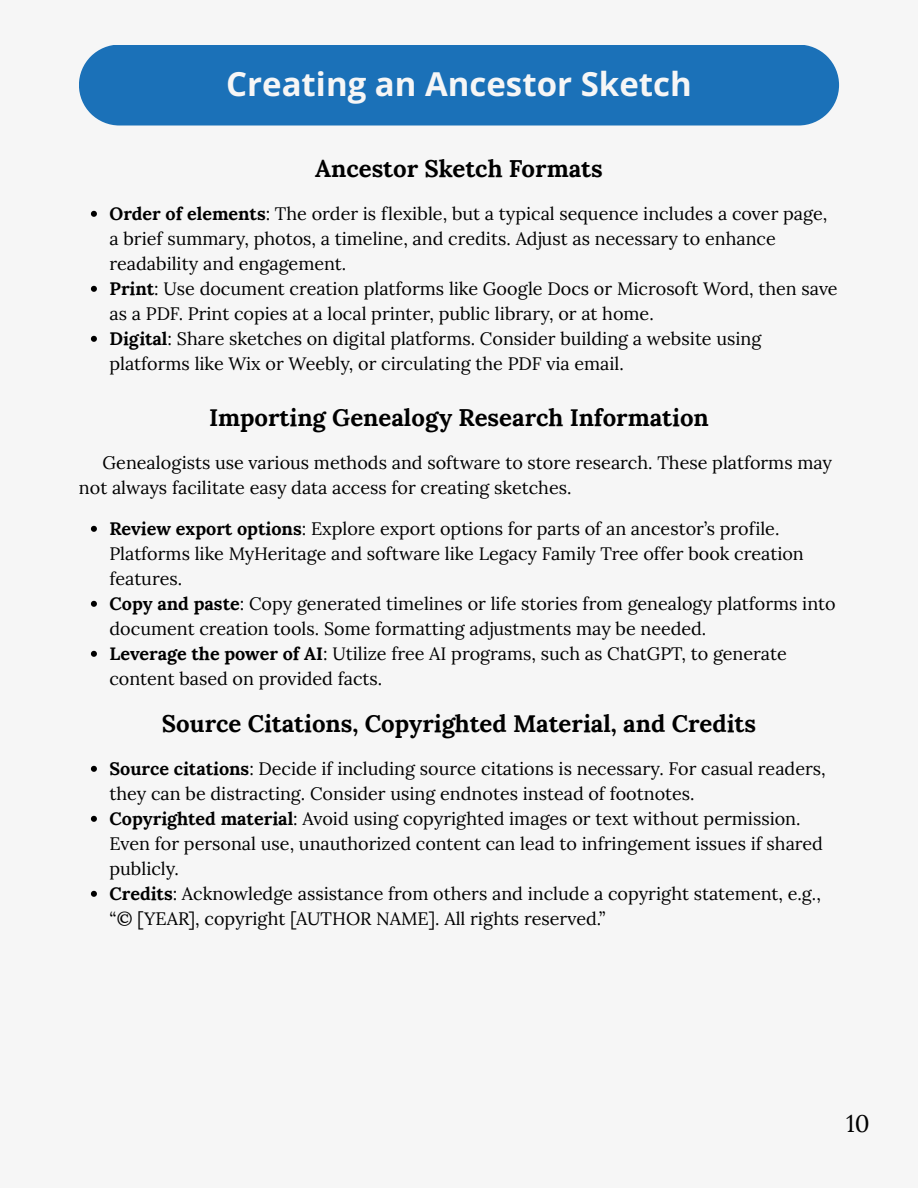
<style>
.page{position:relative;width:918px;height:1188px;background:#f6f6f6}
.page>*{position:absolute;margin:0;border:0;box-sizing:border-box;transform-origin:0 0}
.t1{font:700 33px "Open Sans";color:#f6f6f6}
.t2{font:700 24px "Lora";color:#000}
.t3{font:24px "Lora";color:#000}
.t4{font:18px/25px "Lora";color:#000}
.s1{font-weight:700}
</style>
<div class="page">
<div style="left:79px;top:45px;width:760px;height:81px;background:#1b71b8"></div>
<svg style="left:91px;top:211px;width:6px;height:6px"></svg>
<svg style="left:91px;top:286px;width:6px;height:6px"></svg>
<svg style="left:91px;top:336px;width:6px;height:6px"></svg>
<svg style="left:91px;top:526px;width:6px;height:6px"></svg>
<svg style="left:91px;top:601px;width:6px;height:6px"></svg>
<svg style="left:91px;top:651px;width:6px;height:6px"></svg>
<svg style="left:91px;top:766px;width:6px;height:6px"></svg>
<svg style="left:91px;top:816px;width:6px;height:6px"></svg>
<svg style="left:91px;top:891px;width:6px;height:6px"></svg>
<h1 class="t1" style="left:226px;top:61px;width:467px">Creating an Ancestor Sketch</h1>
<h2 class="t2" style="left:315px;top:153px;width:289px">Ancestor Sketch Formats</h2>
<p class="t4" style="left:110px;top:201px;width:730px"><span class="s1">Order of elements</span>: The order is flexible, but a typical sequence includes a cover page, a brief summary, photos, a timeline, and credits. Adjust as necessary to enhance readability and engagement.<br><span class="s1">Print</span>: Use document creation platforms like Google Docs or Microsoft Word, then save as a PDF. Print copies at a local printer, public library, or at home.<br><span class="s1">Digital</span>: Share sketches on digital platforms. Consider building a website using platforms like Wix or Weebly, or circulating the PDF via email.</p>
<h2 class="t2" style="left:209px;top:402px;width:501px">Importing Genealogy Research Information</h2>
<p class="t4" style="left:79px;top:450px;width:755px;text-indent:24px">Genealogists use various methods and software to store research. These platforms may not always facilitate easy data access for creating sketches.</p>
<p class="t4" style="left:110px;top:516px;width:728px"><span class="s1">Review export options</span>: Explore export options for parts of an ancestor’s profile.<br>Platforms like MyHeritage and software like Legacy Family Tree offer book creation features.<br><span class="s1">Copy and paste</span>: Copy generated timelines or life stories from genealogy platforms into document creation tools. Some formatting adjustments may be needed.<br><span class="s1">Leverage the power of AI</span>: Utilize free AI programs, such as ChatGPT, to generate content based on provided facts.</p>
<h2 class="t2" style="left:162px;top:708px;width:596px">Source Citations, Copyrighted Material, and Credits</h2>
<p class="t4" style="left:110px;top:756px;width:718px"><span class="s1">Source citations</span>: Decide if including source citations is necessary. For casual readers, they can be distracting. Consider using endnotes instead of footnotes.<br><span class="s1">Copyrighted material</span>: Avoid using copyrighted images or text without permission.<br>Even for personal use, unauthorized content can lead to infringement issues if shared publicly.<br><span class="s1">Credits</span>: Acknowledge assistance from others and include a copyright statement, e.g., “© [YEAR], copyright [AUTHOR NAME]. All rights reserved.”</p>
<h2 class="t3" style="left:846px;top:1108px;width:25px">10</h2>
</div>
